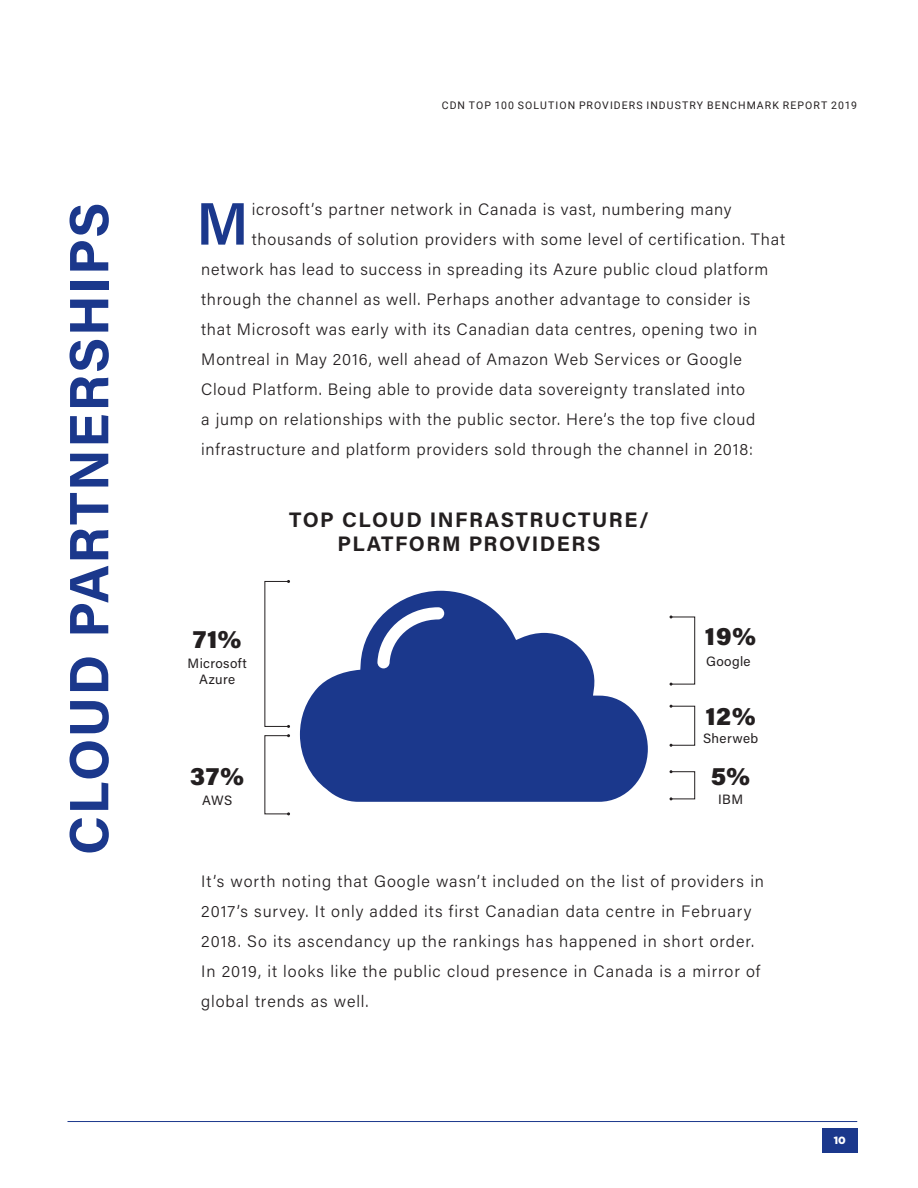
<style>
.page{position:relative;width:918px;height:1188px;background:#fff}
.page>*{position:absolute;margin:0;border:0;box-sizing:border-box;transform-origin:0 0}
.t1{font:600 59.85px "Acumin Pro";color:#1b388c}
.t2{font:700 55.5px "Acumin Pro";letter-spacing:.025em;color:#1b388c}
.t3{font:900 25.5px "Acumin Pro";letter-spacing:.02em;color:#231f20}
.t4{font:700 21px/24px "Acumin Pro";letter-spacing:.07em;color:#231f20;text-align:center}
.t5{font:300 16.5px/30px "Acumin Pro";letter-spacing:.045em;color:#231f20}
.t6{font:13.5px/16.2px "Acumin Pro";letter-spacing:.025em;color:#231f20;text-align:center}
.t7{font:10.5px "Roboto";letter-spacing:.1em;color:#231f20}
.t8{font:900 10.5px "Gotham";color:#fff}
</style>
<div class="page">
<div style="left:822px;top:1128px;width:35px;height:24px;background:#1b388c"></div>
<hr style="left:68px;top:1121px;width:789px;height:1px;background:#1b388c">
<div style="left:671px;top:706px;width:24px;height:40px;border:1px solid #231f20"></div>
<div style="left:671px;top:771px;width:24px;height:28px;border:1px solid #231f20"></div>
<div style="left:671px;top:617px;width:24px;height:67px;border:1px solid #231f20"></div>
<svg style="left:300px;top:591px;width:348px;height:211px;fill:#1b388c"></svg>
<p class="t7" style="left:442px;top:98px;width:417px">CDN TOP 100 SOLUTION PROVIDERS INDUSTRY BENCHMARK REPORT 2019</p>
<h2 class="t2" style="left:50px;top:855px;width:654px;rotate:-90deg">CLOUD PARTNERSHIPS</h2>
<h1 class="t1" style="left:196px;top:182px;width:54px">M</h1>
<p class="t5" style="left:252px;top:193px;width:481px">icrosoft’s partner network in Canada is vast, numbering many</p>
<p class="t5" style="left:252px;top:223px;width:535px">thousands of solution providers with some level of certification. That</p>
<p class="t5" style="left:201px;top:253px;width:569px">network has lead to success in spreading its Azure public cloud platform</p>
<p class="t5" style="left:201px;top:283px;width:551px">through the channel as well. Perhaps another advantage to consider is</p>
<p class="t5" style="left:201px;top:313px;width:557px">that Microsoft was early with its Canadian data centres, opening two in</p>
<p class="t5" style="left:201px;top:343px;width:542px">Montreal in May 2016, well ahead of Amazon Web Services or Google</p>
<p class="t5" style="left:201px;top:373px;width:545px">Cloud Platform. Being able to provide data sovereignty translated into</p>
<p class="t5" style="left:201px;top:403px;width:556px">a jump on relationships with the public sector. Here’s the top five cloud</p>
<p class="t5" style="left:201px;top:433px;width:553px">infrastructure and platform providers sold through the channel in 2018:</p>
<p class="t4" style="left:289px;top:507px;width:361px">TOP CLOUD INFRASTRUCTURE/<br>PLATFORM PROVIDERS</p>
<h3 class="t3" style="left:705px;top:618px;width:53px">19%</h3>
<h3 class="t3" style="left:193px;top:621px;width:50px">71%</h3>
<p class="t6" style="left:706px;top:653px;width:46px">Google</p>
<p class="t6" style="left:188px;top:655px;width:61px">Microsoft<br>Azure</p>
<h3 class="t3" style="left:705px;top:698px;width:52px">12%</h3>
<p class="t6" style="left:703px;top:730px;width:57px">Sherweb</p>
<h3 class="t3" style="left:190px;top:758px;width:55px">37%</h3>
<h3 class="t3" style="left:711px;top:758px;width:41px">5%</h3>
<p class="t6" style="left:718px;top:790px;width:26px">IBM</p>
<p class="t6" style="left:202px;top:791px;width:31px">AWS</p>
<p class="t5" style="left:201px;top:866px;width:564px">It’s worth noting that Google wasn’t included on the list of providers in 2017’s survey. It only added its first Canadian data centre in February 2018. So its ascendancy up the rankings has happened in short order.<br>In 2019, it looks like the public cloud presence in Canada is a mirror of global trends as well.</p>
<p class="t8" style="left:834px;top:1133px;width:13px">10</p>
</div>
